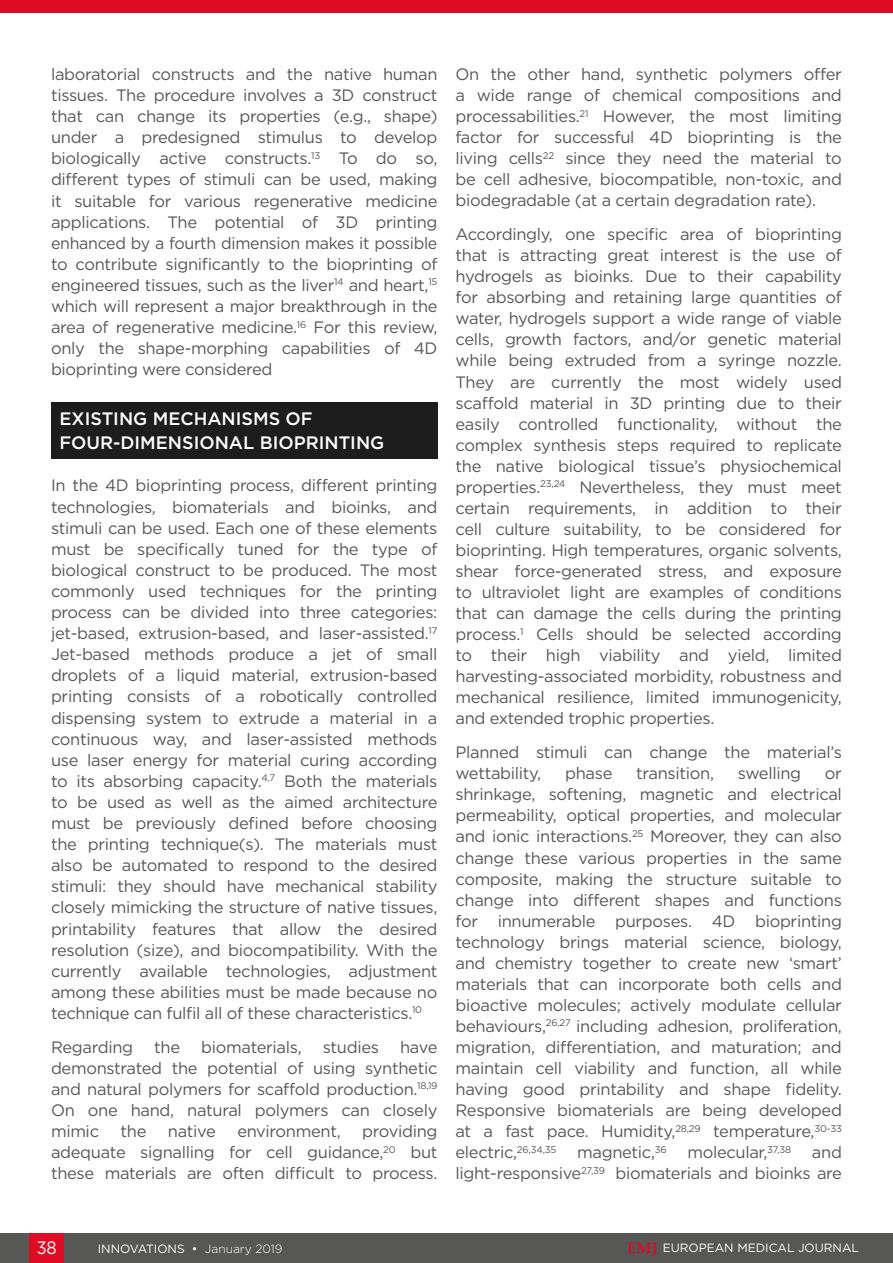
<style>
.page{position:relative;width:893px;height:1263px;background:#fff}
.page>*{position:absolute;margin:0;border:0;box-sizing:border-box;transform-origin:0 0}
.H1__Heading_1{font:500 18px/24.2px "Gotham";color:#fff}
.t1{font:18px "Gotham";color:#fff;scale:.9 1}
.Body_Text{font:16.5px/21px "Gotham";letter-spacing:-.02em;color:#575756;text-align:justify}
.t2{font:12px "Gotham";color:#fff}
.s1{font-weight:300}
.s2{font-family:"Palatino Linotype";font-weight:700;font-size:15px;color:#dc0c23}
</style>
<div class="page">
<div style="left:0;top:1233px;width:893px;height:30px;background:#575756"></div>
<div style="left:30px;top:1233px;width:34px;height:30px;background:#dc0c23"></div>
<div style="left:51px;top:402px;width:386px;height:57px;background:#1d1d1d"></div>
<div style="left:0;top:0;width:893px;height:13px;background:#dc0c23"></div>
<p class="Body_Text" style="left:51px;top:63px;width:388px">laboratorial constructs and the native human tissues. The procedure involves a 3D construct that can change its properties (e.g., shape) under a predesigned stimulus to develop biologically active constructs.<sup>13</sup> To do so, different types of stimuli can be used, making it suitable for various regenerative medicine applications. The potential of 3D printing enhanced by a fourth dimension makes it possible to contribute significantly to the bioprinting of engineered tissues, such as the liver<sup>14</sup> and heart,<sup>15 </sup>which will represent a major breakthrough in the area of regenerative medicine.<sup>16</sup> For this review, only the shape-morphing capabilities of 4D bioprinting were considered</p>
<p class="H1__Heading_1" style="left:60px;top:406px;width:326px">EXISTING MECHANISMS OF<br>FOUR-DIMENSIONAL BIOPRINTING</p>
<p class="Body_Text" style="left:51px;top:475px;width:388px">In the 4D bioprinting process, different printing technologies, biomaterials and bioinks, and stimuli can be used. Each one of these elements must be specifically tuned for the type of biological construct to be produced. The most commonly used techniques for the printing process can be divided into three categories: jet-based, extrusion-based, and laser-assisted.<sup>17<br></sup>Jet-based methods produce a jet of small droplets of a liquid material, extrusion-based printing consists of a robotically controlled dispensing system to extrude a material in a continuous way, and laser-assisted methods use laser energy for material curing according to its absorbing capacity.<sup>4,7</sup> Both the materials to be used as well as the aimed architecture must be previously defined before choosing the printing technique(s). The materials must also be automated to respond to the desired stimuli: they should have mechanical stability closely mimicking the structure of native tissues, printability features that allow the desired resolution (size), and biocompatibility. With the currently available technologies, adjustment among these abilities must be made because no technique can fulfil all of these characteristics.<sup>10</sup></p>
<p class="Body_Text" style="left:51px;top:1036px;width:84px">Regarding</p>
<p class="Body_Text" style="left:154px;top:1036px;width:27px">the</p>
<p class="Body_Text" style="left:201px;top:1036px;width:102px">biomaterials,</p>
<p class="Body_Text" style="left:323px;top:1036px;width:58px">studies</p>
<p class="Body_Text" style="left:51px;top:1036px;width:388px;text-indent:349px">have demonstrated the potential of using synthetic and natural polymers for scaffold production.<sup>18,19<br></sup>On one hand, natural polymers can closely mimic</p>
<p class="Body_Text" style="left:51px;top:1120px;width:388px;text-indent:311px">providing adequate signalling for cell guidance,<sup>20</sup> but these materials are often difficult to process.</p>
<p class="Body_Text" style="left:121px;top:1120px;width:27px">the</p>
<p class="Body_Text" style="left:168px;top:1120px;width:49px">native</p>
<p class="Body_Text" style="left:237px;top:1120px;width:105px">environment,</p>
<p class="Body_Text" style="left:455px;top:63px;width:388px">On the other hand, synthetic polymers offer a wide range of chemical compositions and processabilities.<sup>21</sup> However, the most limiting factor for successful 4D bioprinting is the living cells<sup>22</sup> since they need the material to be cell adhesive, biocompatible, non-toxic, and biodegradable (at a certain degradation rate).</p>
<p class="Body_Text" style="left:455px;top:223px;width:388px">Accordingly, one specific area of bioprinting that is attracting great interest is the use of hydrogels as bioinks. Due to their capability for absorbing and retaining large quantities of water, hydrogels support a wide range of viable cells, growth factors, and/or genetic material while being extruded from a syringe nozzle.<br>They are currently the most widely used scaffold material in 3D printing due to their easily controlled functionality, without the complex synthesis steps required to replicate the native biological tissue’s physiochemical properties.<sup>23,24</sup> Nevertheless, they must meet certain requirements, in addition to their cell culture suitability, to be considered for bioprinting. High temperatures, organic solvents, shear force-generated stress, and exposure to ultraviolet light are examples of conditions that can damage the cells during the printing process.<sup>1</sup> Cells should be selected according to their high viability and yield, limited harvesting-associated morbidity, robustness and mechanical resilience, limited immunogenicity, and extended trophic properties.</p>
<p class="Body_Text" style="left:455px;top:741px;width:388px">Planned stimuli can change the material’s wettability,</p>
<p class="Body_Text" style="left:565px;top:762px;width:49px">phase</p>
<p class="Body_Text" style="left:636px;top:762px;width:79px">transition,</p>
<p class="Body_Text" style="left:738px;top:762px;width:65px">swelling</p>
<p class="Body_Text" style="left:455px;top:762px;width:388px;text-indent:369px">or shrinkage, softening, magnetic and electrical permeability, optical properties, and molecular and ionic interactions.<sup>25</sup> Moreover, they can also change these various properties in the same composite, making the structure suitable to change into different shapes and functions for innumerable purposes. 4D bioprinting technology brings material science, biology, and chemistry together to create new ‘smart’ materials that can incorporate both cells and bioactive molecules; actively modulate cellular behaviours,<sup>26,27</sup> including adhesion, proliferation, migration, differentiation, and maturation; and maintain cell viability and function, all while having good printability and shape fidelity.<br>Responsive biomaterials are being developed at a fast pace. Humidity,<sup>28,29</sup> temperature,<sup>30-33 </sup>electric,<sup>26,34,35</sup></p>
<p class="Body_Text" style="left:577px;top:1141px;width:91px">magnetic,<sup>36</sup></p>
<p class="Body_Text" style="left:687px;top:1141px;width:105px">molecular,<sup>37,38</sup></p>
<p class="Body_Text" style="left:455px;top:1141px;width:388px;text-align:right">and<br>light-responsive<sup>27,39</sup> biomaterials and bioinks are</p>
<p class="t1" style="left:37px;top:1236px;width:24px">38</p>
<p class="t2" style="left:98px;top:1241px;width:186px">INNOVATIONS • <span class="s1">January 2019</span></p>
<p class="t2" style="left:627px;top:1240px;width:233px"><span class="s2">EMJ</span> EUROPEAN MEDICAL JOURNAL</p>
</div>
